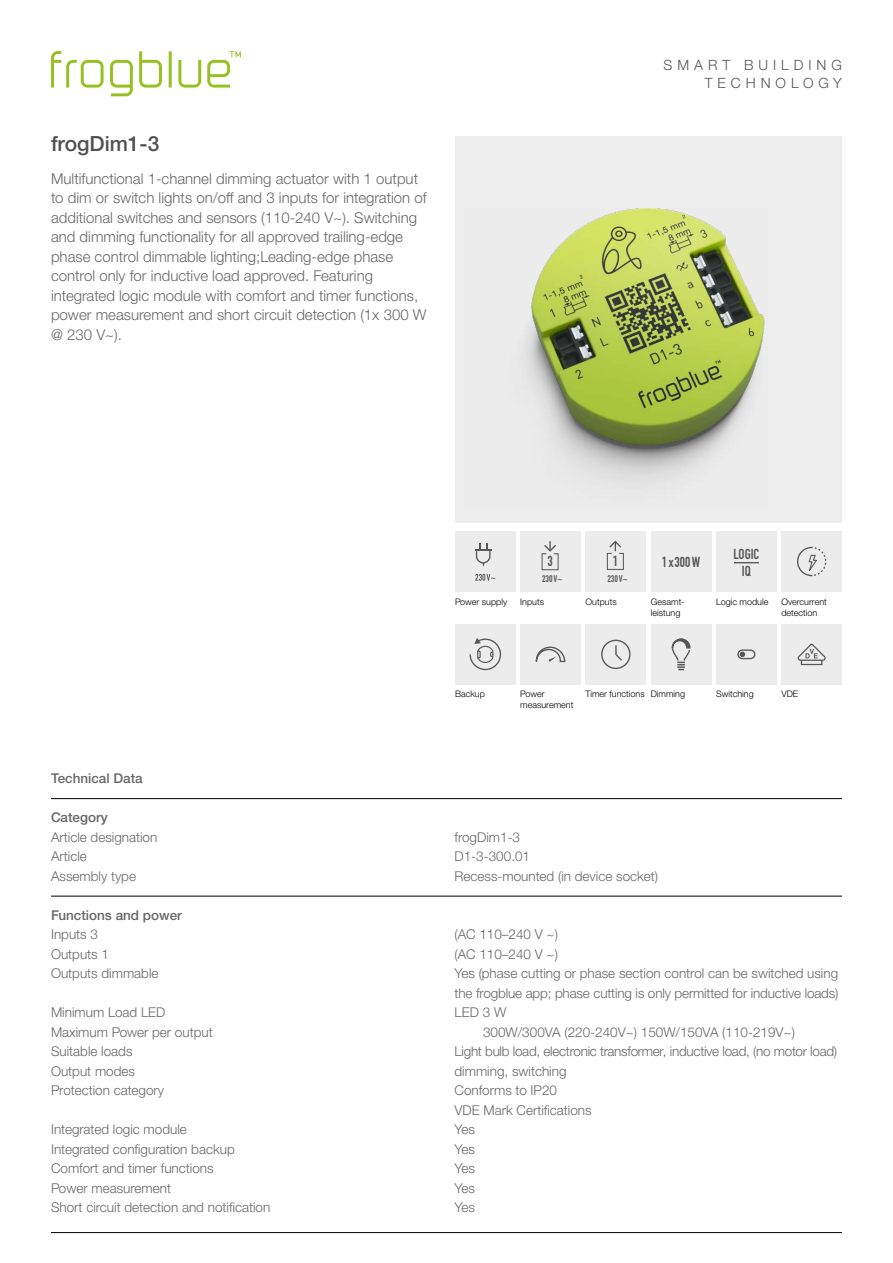
<style>
.page{position:relative;width:893px;height:1263px;background:#fff}
.page>*{position:absolute;margin:0;border:0;box-sizing:border-box;transform-origin:0 0}
.t1{font:500 21px "Helvetica Neue LTW1 G";color:#515050}
.t2{font:300 15px/19.5px "Helvetica Neue LTW1 G";color:#666768}
.t3{font:700 14.25px/17.1px "DIN Condensed";color:#565656;text-align:center}
.t4{font:700 14.25px "DIN Condensed";color:#565656}
.t5{font:300 14.1px/18.5px "Helvetica Neue LTW1 G";letter-spacing:.35em;color:#565656;text-align:right}
.t6{font:300 13.5px/19.5px "Helvetica Neue LTW1 G";color:#666768}
.t7{font:300 13.5px "Helvetica Neue LTW1 G";letter-spacing:-.02em;color:#666768}
.t8{font:500 13.5px "Helvetica Neue LTW1 G";color:#666768}
.t9{font:700 9.45px "DIN Condensed";color:#565656}
.t10{font:300 9px/10.8px "Helvetica Neue LTW1 G";color:#000}
</style>
<div class="page">
<div style="left:455px;top:136px;width:387px;height:387px;background:#ededed"></div>
<img style="left:526px;top:208px;width:239px;height:274px">
<hr style="left:51px;top:798px;width:791px;height:1px;background:#000">
<hr style="left:51px;top:896px;width:791px;height:1px;background:#000">
<hr style="left:51px;top:1232px;width:791px;height:1px;background:#000">
<div style="left:455px;top:531px;width:61px;height:61px;background:#ececed"></div>
<svg style="left:475px;top:574px;width:20px;height:7px"></svg>
<svg style="left:475px;top:543px;width:17px;height:23px"></svg>
<div style="left:520px;top:531px;width:61px;height:61px;background:#ececed"></div>
<svg style="left:541px;top:541px;width:18px;height:30px"></svg>
<div style="left:585px;top:531px;width:61px;height:61px;background:#ececed"></div>
<svg style="left:606px;top:540px;width:18px;height:30px"></svg>
<div style="left:651px;top:531px;width:60px;height:61px;background:#ececed"></div>
<div style="left:716px;top:531px;width:61px;height:61px;background:#ececed"></div>
<svg style="left:734px;top:562px;width:25px;height:1px"></svg>
<div style="left:781px;top:531px;width:61px;height:61px;background:#ececed"></div>
<svg style="left:797px;top:546px;width:29px;height:31px"></svg>
<div style="left:455px;top:624px;width:61px;height:61px;background:#ececed"></div>
<svg style="left:469px;top:638px;width:33px;height:33px"></svg>
<div style="left:520px;top:624px;width:61px;height:61px;background:#ececed"></div>
<svg style="left:536px;top:646px;width:30px;height:17px"></svg>
<div style="left:585px;top:624px;width:61px;height:61px;background:#ececed"></div>
<svg style="left:615px;top:645px;width:7px;height:16px"></svg>
<div style="left:601px;top:640px;width:29px;height:29px;border:1px solid #565656;border-radius:50%"></div>
<div style="left:651px;top:624px;width:60px;height:61px;background:#ececed"></div>
<svg style="left:671px;top:638px;width:20px;height:32px"></svg>
<div style="left:716px;top:624px;width:61px;height:61px;background:#ececed"></div>
<div style="left:737px;top:649px;width:18px;height:10px;border:1px solid #565656;border-radius:4px"></div>
<svg style="left:740px;top:652px;width:5px;height:5px"></svg>
<div style="left:781px;top:624px;width:61px;height:61px;background:#ececed"></div>
<svg style="left:798px;top:644px;width:28px;height:21px"></svg>
<svg style="left:207px;top:51px;width:34px;height:37px"></svg>
<hr style="left:169px;top:51px;width:3px;height:37px;background:#95c122">
<svg style="left:178px;top:60px;width:23px;height:28px"></svg>
<svg style="left:139px;top:51px;width:23px;height:37px"></svg>
<svg style="left:110px;top:60px;width:23px;height:36px"></svg>
<svg style="left:51px;top:51px;width:53px;height:37px"></svg>
<h1 class="t1" style="left:51px;top:131px;width:110px">frogDim1-3</h1>
<p class="t2" style="left:51px;top:168px;width:377px">Multifunctional 1-channel dimming actuator with 1 output to dim or switch lights on/off and 3 inputs for integration of additional switches and sensors (110-240 V~). Switching and dimming functionality for all approved trailing-edge phase control dimmable lighting;Leading-edge phase control only for inductive load approved. Featuring integrated logic module with comfort and timer functions, power measurement and short circuit detection (1x 300 W @ 230 V~).</p>
<p class="t5" style="left:664px;top:55px;width:180px">SMART BUILDING<br>TECHNOLOGY</p>
<p class="t3" style="left:548px;top:553px;width:7px">3</p>
<p class="t9" style="left:542px;top:573px;width:22px">230V~</p>
<p class="t4" style="left:613px;top:553px;width:7px">1</p>
<p class="t9" style="left:607px;top:572px;width:22px">230 V~</p>
<p class="t3" style="left:662px;top:553px;width:40px">1x300W</p>
<p class="t3" style="left:733px;top:546px;width:28px">LOGIC<br>IQ</p>
<p class="t10" style="left:455px;top:596px;width:54px">Power supply</p>
<p class="t10" style="left:520px;top:596px;width:25px">Inputs</p>
<p class="t10" style="left:585px;top:596px;width:33px">Outputs</p>
<p class="t10" style="left:651px;top:596px;width:35px">Gesamt&shy;leistung</p>
<p class="t10" style="left:716px;top:596px;width:54px">Logic module</p>
<p class="t10" style="left:781px;top:596px;width:47px">Overcurrent detection</p>
<p class="t10" style="left:455px;top:689px;width:31px">Backup</p>
<p class="t10" style="left:520px;top:689px;width:55px">Power measurement</p>
<p class="t10" style="left:585px;top:689px;width:101px">Timer functions Dimming</p>
<p class="t10" style="left:716px;top:689px;width:39px">Switching</p>
<p class="t10" style="left:781px;top:689px;width:18px">VDE</p>
<p class="t8" style="left:51px;top:770px;width:93px">Technical Data</p>
<p class="t8" style="left:51px;top:809px;width:58px">Category</p>
<p class="t6" style="left:51px;top:827px;width:108px">Article designation</p>
<p class="t6" style="left:455px;top:827px;width:67px">frogDim1-3</p>
<p class="t6" style="left:51px;top:847px;width:37px">Article</p>
<p class="t6" style="left:455px;top:847px;width:77px">D1-3-300.01</p>
<p class="t6" style="left:51px;top:866px;width:86px">Assembly type</p>
<p class="t6" style="left:455px;top:866px;width:205px">Recess-mounted (in device socket)</p>
<p class="t8" style="left:51px;top:907px;width:132px">Functions and power</p>
<p class="t6" style="left:51px;top:925px;width:48px">Inputs 3</p>
<p class="t6" style="left:455px;top:925px;width:105px">(AC 110–240 V ~)</p>
<p class="t6" style="left:51px;top:944px;width:59px">Outputs 1</p>
<p class="t6" style="left:455px;top:944px;width:105px">(AC 110–240 V ~)</p>
<p class="t6" style="left:51px;top:964px;width:109px">Outputs dimmable</p>
<p class="t6" style="left:455px;top:964px;width:385px">Yes (phase cutting or phase section control can be switched using the frogblue app; phase cutting is only permitted for inductive loads)</p>
<p class="t6" style="left:51px;top:1003px;width:116px">Minimum Load LED</p>
<p class="t6" style="left:455px;top:1003px;width:53px">LED 3 W</p>
<p class="t6" style="left:51px;top:1022px;width:163px">Maximum Power per output</p>
<p class="t6" style="left:483px;top:1022px;width:313px">300W/300VA (220-240V~) 150W/150VA (110-219V~)</p>
<p class="t6" style="left:51px;top:1042px;width:83px">Suitable loads</p>
<p class="t7" style="left:455px;top:1043px;width:384px">Light bulb load, electronic transformer, inductive load, (no motor load)</p>
<p class="t6" style="left:51px;top:1061px;width:85px">Output modes</p>
<p class="t6" style="left:455px;top:1061px;width:113px">dimming, switching</p>
<p class="t6" style="left:51px;top:1080px;width:115px">Protection category</p>
<p class="t6" style="left:455px;top:1080px;width:139px">Conforms to IP20<br>VDE Mark Certifications</p>
<p class="t6" style="left:51px;top:1119px;width:137px">Integrated logic module</p>
<p class="t6" style="left:455px;top:1119px;width:22px">Yes</p>
<p class="t6" style="left:51px;top:1139px;width:185px">Integrated configuration backup</p>
<p class="t6" style="left:455px;top:1139px;width:22px">Yes</p>
<p class="t6" style="left:51px;top:1158px;width:164px">Comfort and timer functions</p>
<p class="t6" style="left:455px;top:1158px;width:22px">Yes</p>
<p class="t6" style="left:51px;top:1178px;width:122px">Power measurement</p>
<p class="t6" style="left:455px;top:1178px;width:22px">Yes</p>
<p class="t6" style="left:51px;top:1197px;width:221px">Short circuit detection and notification</p>
<p class="t6" style="left:455px;top:1197px;width:22px">Yes</p>
</div>
